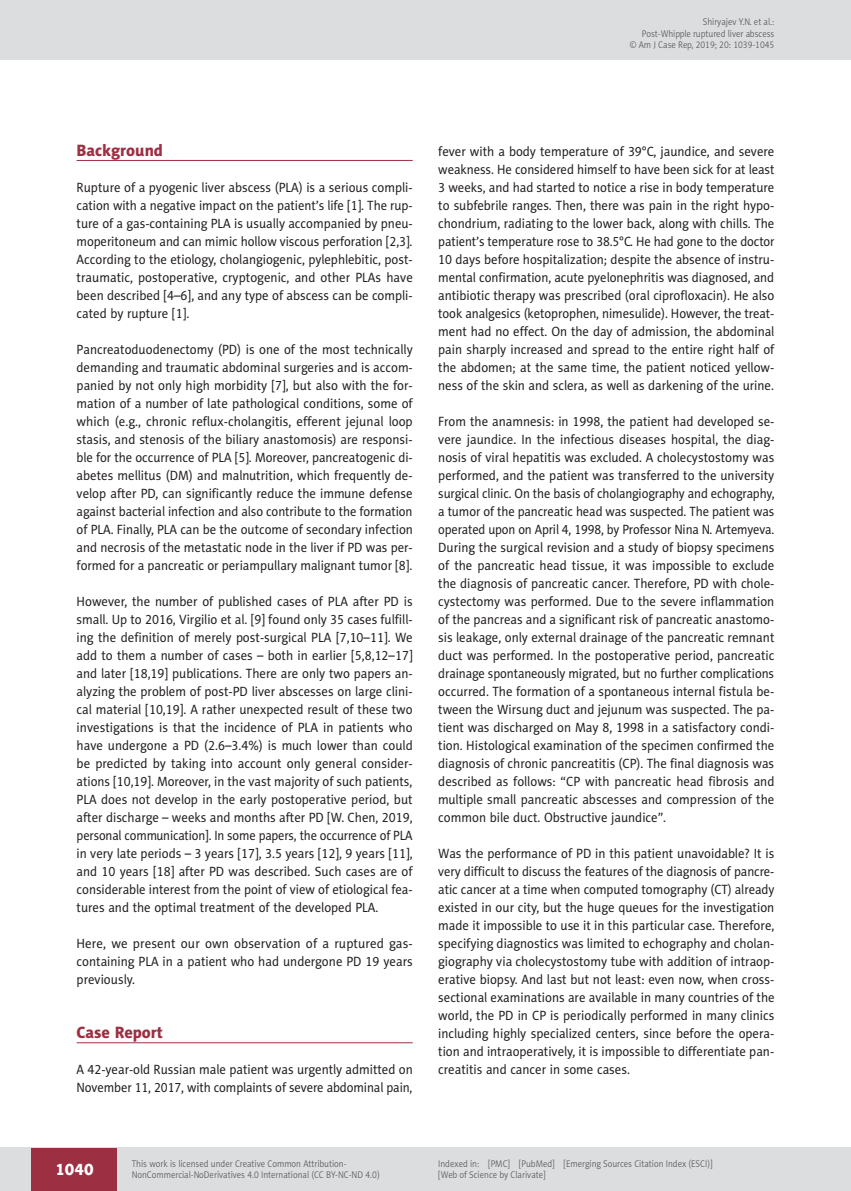
<style>
.page{position:relative;width:851px;height:1191px;background:#fff}
.page>*{position:absolute;margin:0;border:0;box-sizing:border-box;transform-origin:0 0}
.AJCR_Headline_1{font:16.5px "Naomi Sans EFN Heavy";color:#9d2f42}
.t1{font:16.5px "Naomi Sans EFN Heavy";color:#fff}
.AJCR_Body{font:13.5px/18px "Naomi Sans EFN";color:#231f20;text-align:justify;scale:.95 1}
.AJCR_Body-2{font:13.5px/18px "Naomi Sans EFN";color:#231f20;text-align:justify;scale:.96 1}
.AJCR_pagina_zywa{font:9.75px/11.2px "Naomi Sans EFN Light";color:#57585a;scale:.9 1}
.AJCR_pagina_sygnatur{font:9.75px "Naomi Sans EFN Light";color:#57585a;scale:.9 1}
</style>
<div class="page">
<hr style="left:77px;top:160px;width:335px;height:1px;background:#9d2f42">
<hr style="left:77px;top:1042px;width:335px;height:1px;background:#9d2f42">
<div style="left:0;top:1148px;width:850px;height:43px;background:#dcdddf"></div>
<div style="left:32px;top:1147px;width:85px;height:43px;background:#9d2f42"></div>
<div style="left:0;top:0;width:850px;height:60px;background:#dcdddf"></div>
<hr style="left:850px;top:0;width:1px;height:60px;background:#dcdddf">
<p class="AJCR_pagina_zywa" style="left:641px;top:16px;width:149px;text-align:right">Shiryajev Y.N. et al.:<br>Post-Whipple ruptured liver abscess</p>
<p class="AJCR_pagina_sygnatur" style="left:629px;top:39px;width:162px">© Am J Case Rep, 2019; 20: 1039-1045</p>
<p class="AJCR_Headline_1" style="left:77px;top:140px;width:88px">Background</p>
<p class="AJCR_Body" style="left:77px;top:178px;width:355px">Rupture of a pyogenic liver abscess (PLA) is a serious compli&shy;cation with a negative impact on the patient’s life [1]. The rup&shy;ture of a gas-containing PLA is usually accompanied by pneu&shy;moperitoneum and can mimic hollow viscous perforation [2,3].<br>According to the etiology, cholangiogenic, pylephlebitic, post&shy;traumatic, postoperative, cryptogenic, and other PLAs have been described [4–6], and any type of abscess can be compli&shy;cated by rupture [1].</p>
<p class="AJCR_Body" style="left:77px;top:340px;width:355px">Pancreatoduodenectomy (PD) is one of the most technically demanding and traumatic abdominal surgeries and is accom&shy;panied by not only high morbidity [7], but also with the for&shy;mation of a number of late pathological conditions, some of which (e.g., chronic reflux-cholangitis, efferent jejunal loop stasis, and stenosis of the biliary anastomosis) are responsi&shy;ble for the occurrence of PLA [5]. Moreover, pancreatogenic di&shy;abetes mellitus (DM) and malnutrition, which frequently de&shy;velop after PD, can significantly reduce the immune defense against bacterial infection and also contribute to the formation of PLA. Finally, PLA can be the outcome of secondary infection and necrosis of the metastatic node in the liver if PD was per&shy;formed for a pancreatic or periampullary malignant tumor [8].</p>
<p class="AJCR_Body" style="left:77px;top:592px;width:355px">However, the number of published cases of PLA after PD is small. Up to 2016, Virgilio et al. [9] found only 35 cases fulfill&shy;ing the definition of merely post-surgical PLA [7,10–11]. We add to them a number of cases – both in earlier [5,8,12–17] and later [18,19] publications. There are only two papers an&shy;alyzing the problem of post-PD liver abscesses on large clini&shy;cal material [10,19]. A rather unexpected result of these two investigations is that the incidence of PLA in patients who have undergone a PD (2.6–3.4%) is much lower than could be predicted by taking into account only general consider&shy;ations [10,19]. Moreover, in the vast majority of such patients, PLA does not develop in the early postoperative period, but after discharge – weeks and months after PD [W. Chen, 2019, personal communication]. In some papers, the occurrence of PLA in very late periods – 3 years [17], 3.5 years [12], 9 years [11], and 10 years [18] after PD was described. Such cases are of considerable interest from the point of view of etiological fea&shy;tures and the optimal treatment of the developed PLA.</p>
<p class="AJCR_Body-2" style="left:77px;top:934px;width:351px">Here, we present our own observation of a ruptured gas&shy;containing PLA in a patient who had undergone PD 19 years previously.</p>
<p class="AJCR_Headline_1" style="left:77px;top:1022px;width:88px">Case Report</p>
<p class="AJCR_Body" style="left:77px;top:1060px;width:355px">A 42-year-old Russian male patient was urgently admitted on<br>November 11, 2017, with complaints of severe abdominal pain,</p>
<p class="AJCR_Body" style="left:438px;top:142px;width:355px">fever with a body temperature of 39°C, jaundice, and severe weakness. He considered himself to have been sick for at least 3 weeks, and had started to notice a rise in body temperature to subfebrile ranges. Then, there was pain in the right hypo&shy;chondrium, radiating to the lower back, along with chills. The patient’s temperature rose to 38.5°C. He had gone to the doctor 10 days before hospitalization; despite the absence of instru&shy;mental confirmation, acute pyelonephritis was diagnosed, and antibiotic therapy was prescribed (oral ciprofloxacin). He also took analgesics (ketoprophen, nimesulide). However, the treat&shy;ment had no effect. On the day of admission, the abdominal pain sharply increased and spread to the entire right half of the abdomen; at the same time, the patient noticed yellow&shy;ness of the skin and sclera, as well as darkening of the urine.</p>
<p class="AJCR_Body" style="left:438px;top:412px;width:355px">From the anamnesis: in 1998, the patient had developed se&shy;vere jaundice. In the infectious diseases hospital, the diag&shy;nosis of viral hepatitis was excluded. A cholecystostomy was performed, and the patient was transferred to the university surgical clinic. On the basis of cholangiography and echography, a tumor of the pancreatic head was suspected. The patient was operated upon on April 4, 1998, by Professor Nina N. Artemyeva.<br>During the surgical revision and a study of biopsy specimens of the pancreatic head tissue, it was impossible to exclude the diagnosis of pancreatic cancer. Therefore, PD with chole&shy;cystectomy was performed. Due to the severe inflammation of the pancreas and a significant risk of pancreatic anastomo&shy;sis leakage, only external drainage of the pancreatic remnant duct was performed. In the postoperative period, pancreatic drainage spontaneously migrated, but no further complications occurred. The formation of a spontaneous internal fistula be&shy;tween the Wirsung duct and jejunum was suspected. The pa&shy;tient was discharged on May 8, 1998 in a satisfactory condi&shy;tion. Histological examination of the specimen confirmed the diagnosis of chronic pancreatitis (CP). The final diagnosis was described as follows: “CP with pancreatic head fibrosis and multiple small pancreatic abscesses and compression of the common bile duct. Obstructive jaundice”.</p>
<p class="AJCR_Body" style="left:438px;top:844px;width:355px">Was the performance of PD in this patient unavoidable? It is very difficult to discuss the features of the diagnosis of pancre&shy;atic cancer at a time when computed tomography (CT) already existed in our city, but the huge queues for the investigation made it impossible to use it in this particular case. Therefore, specifying diagnostics was limited to echography and cholan&shy;giography via cholecystostomy tube with addition of intraop&shy;erative biopsy. And last but not least: even now, when cross&shy;sectional examinations are available in many countries of the world, the PD in CP is periodically performed in many clinics including highly specialized centers, since before the opera&shy;tion and intraoperatively, it is impossible to differentiate pan&shy;creatitis and cancer in some cases.</p>
<p class="t1" style="left:55px;top:1159px;width:40px">1040</p>
<p class="AJCR_pagina_zywa" style="left:132px;top:1158px;width:277px">This work is licensed under Creative Common Attribution-<br>NonCommercial-NoDerivatives 4.0 International (CC BY-NC-ND 4.0)</p>
<p class="AJCR_pagina_zywa" style="left:438px;top:1158px;width:306px">Indexed in: [PMC] [PubMed] [Emerging Sources Citation Index (ESCI)] [Web of Science by Clarivate]</p>
</div>
